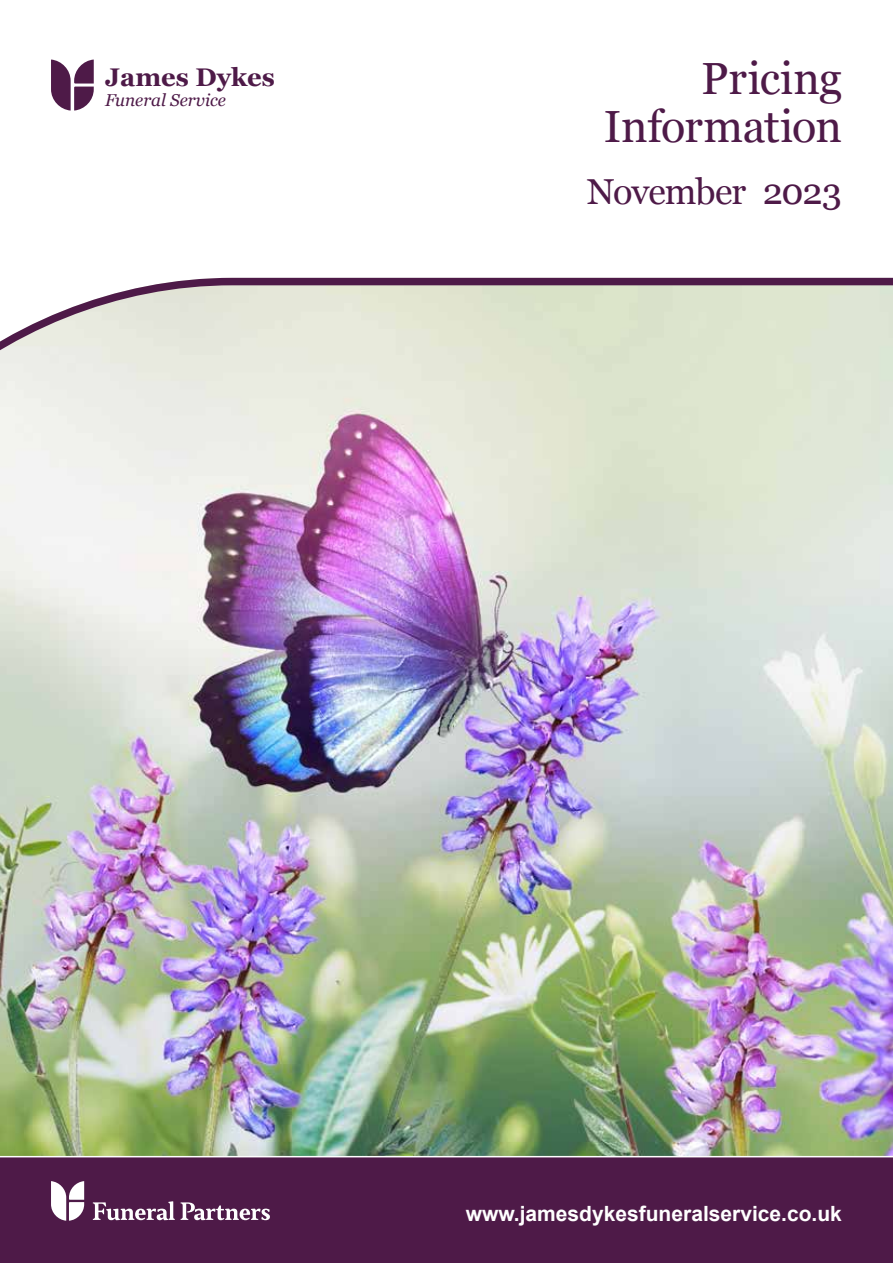
<style>
.page{position:relative;width:893px;height:1263px;background:#fff}
.page>*{position:absolute;margin:0;border:0;box-sizing:border-box;transform-origin:0 0}
.t1{font:45px/48.6px "Georgia";letter-spacing:-.005em;color:#4e1a48;text-align:right}
.t2{font:36px "Georgia";letter-spacing:-.03em;color:#4e1a48}
.t3{font:700 25.5px "Georgia";color:#4e1a48}
.t4{font:700 21px "Arial";color:#fff}
.t5{font:italic 17.1px "Georgia";color:#4e1a48}
</style>
<div class="page">
<img style="left:0;top:277px;width:893px;height:879px">
<div style="left:0;top:1157px;width:893px;height:106px;background:#4e1a48"></div>
<svg style="left:51px;top:1181px;width:33px;height:40px"></svg>
<svg style="left:93px;top:1201px;width:82px;height:19px"></svg>
<svg style="left:181px;top:1202px;width:89px;height:18px"></svg>
<svg style="left:51px;top:60px;width:43px;height:51px"></svg>
<p class="t3" style="left:105px;top:58px;width:171px">James Dykes</p>
<p class="t5" style="left:105px;top:88px;width:123px">Funeral Service</p>
<h1 class="t1" style="left:604px;top:52px;width:240px">Pricing<br>Information</h1>
<h2 class="t2" style="left:587px;top:165px;width:256px">November 2023</h2>
<p class="t4" style="left:466px;top:1199px;width:378px">www.jamesdykesfuneralservice.co.uk</p>
</div>
